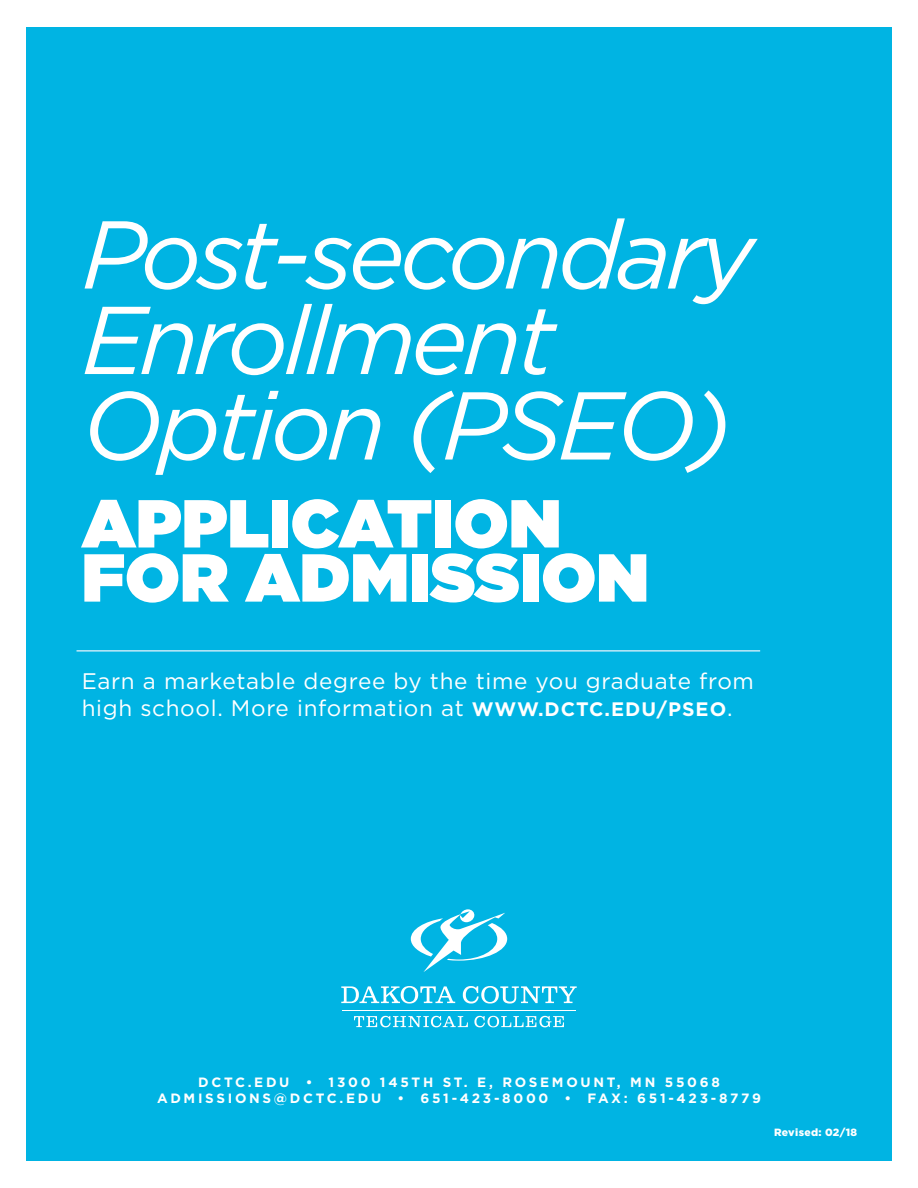
<style>
.page{position:relative;width:918px;height:1188px;background:#fff}
.page>*{position:absolute;margin:0;border:0;box-sizing:border-box;transform-origin:0 0}
.t1{font:italic 96.15px/85.5px "Gotham";letter-spacing:-.05em;color:#fff}
.t2{font:900 67.65px/54.2px "Gotham";color:#fff}
.t3{font:22.5px/27px "Gotham";letter-spacing:.03em;color:#fff}
.t4{font:700 13.5px "Gotham";letter-spacing:.2em;color:#fff}
.t5{font:900 10.5px "Gotham";letter-spacing:.03em;color:#fff}
.s1{font-weight:700;font-size:19.5px}
</style>
<div class="page">
<div style="left:26px;top:27px;width:866px;height:1134px;background:#00b4e3"></div>
<svg style="left:411px;top:909px;width:96px;height:63px"></svg>
<svg style="left:341px;top:986px;width:114px;height:18px"></svg>
<svg style="left:463px;top:986px;width:114px;height:18px"></svg>
<svg style="left:354px;top:1016px;width:114px;height:11px"></svg>
<svg style="left:474px;top:1016px;width:90px;height:11px"></svg>
<hr style="left:342px;top:1010px;width:234px;height:1px;background:#fff">
<hr style="left:77px;top:650px;width:683px;height:2px;background:#c1e8f7">
<p class="t1" style="left:82px;top:210px;width:675px">Post-secondary<br>Enrollment<br>Option (PSEO)</p>
<p class="t2" style="left:82px;top:495px;width:569px">APPLICATION<br>FOR ADMISSION</p>
<p class="t3" style="left:82px;top:667px;width:674px">Earn a marketable degree by the time you graduate from high school. More information at <span class="s1">WWW.DCTC.EDU/PSEO</span>.</p>
<p class="t4" style="left:198px;top:1073px;width:523px">DCTC.EDU • 1300 145TH ST. E, ROSEMOUNT, MN 55068</p>
<p class="t4" style="left:157px;top:1090px;width:605px">ADMISSIONS@DCTC.EDU • 651-423-8000 • FAX: 651-423-8779</p>
<p class="t5" style="left:774px;top:1125px;width:85px">Revised: 02/18</p>
</div>
